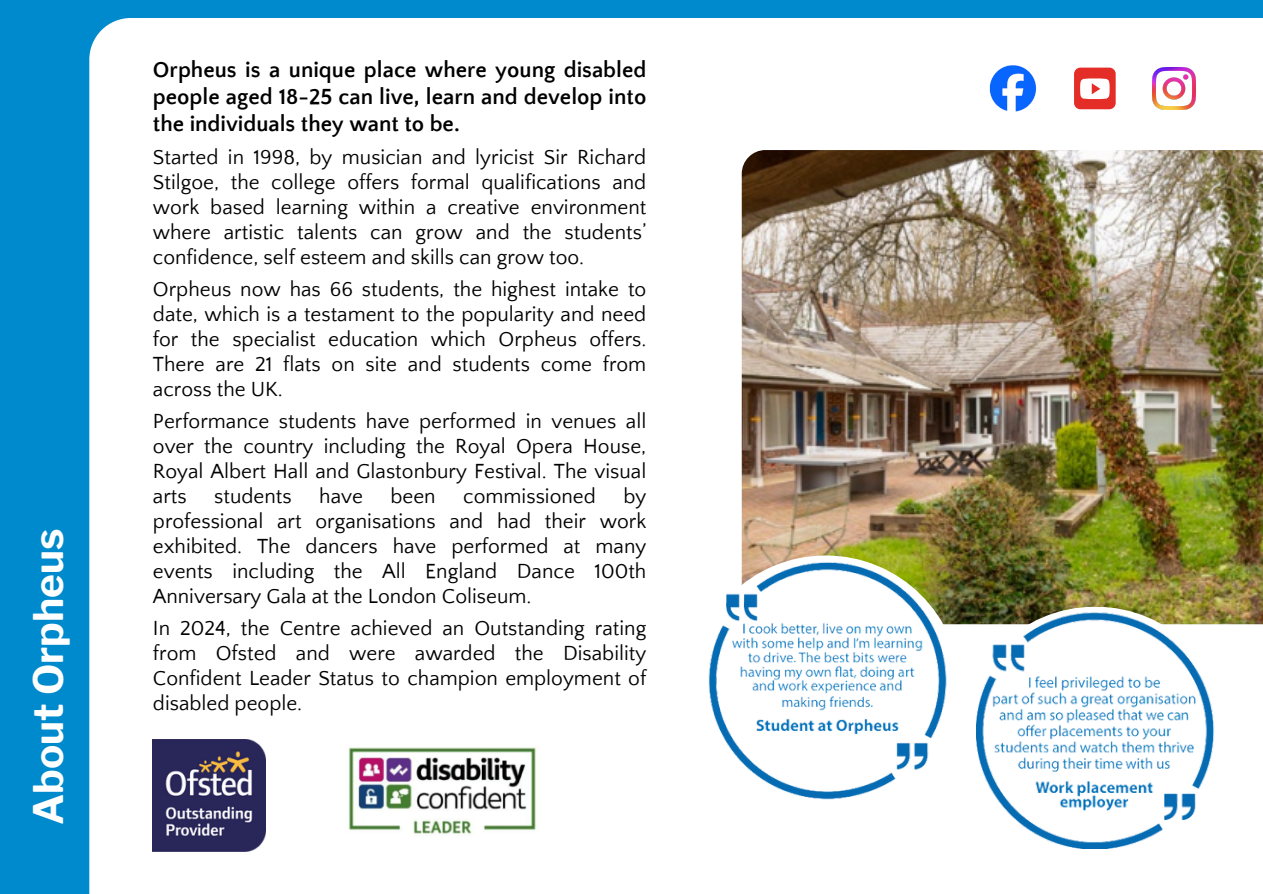
<style>
.page{position:relative;width:1263px;height:894px;background:#fff}
.page>*{position:absolute;margin:0;border:0;box-sizing:border-box;transform-origin:0 0}
.t1{font:700 40.5px "Libre Franklin";color:#fff}
.t2{font:700 22.5px/27px "Quattrocento Sans";color:#000;text-align:justify}
.t3{font:21px/25px "Quattrocento Sans";color:#000;text-align:justify}
</style>
<div class="page">
<div style="left:0;top:0;width:1263px;height:893px;background:#008ace"></div>
<div style="left:89px;top:18px;width:1174px;height:875px;background:#fff"></div>
<img style="left:153px;top:738px;width:112px;height:113px">
<img style="left:340px;top:743px;width:202px;height:94px">
<img style="left:742px;top:150px;width:521px;height:474px">
<div style="left:960px;top:606px;width:270px;height:270px;background:#fff;border-radius:50%"></div>
<img style="left:977px;top:601px;width:241px;height:247px">
<div style="left:691px;top:555px;width:269px;height:270px;background:#fff;border-radius:50%"></div>
<img style="left:703px;top:555px;width:245px;height:246px">
<img style="left:988px;top:62px;width:48px;height:52px">
<img style="left:1152px;top:67px;width:43px;height:43px">
<div style="left:1074px;top:68px;width:42px;height:41px;background:#e52d27;border-radius:6px"></div>
<svg style="left:1080px;top:78px;width:30px;height:21px"></svg>
<p class="t1" style="left:24px;top:824px;width:298px;rotate:-90deg">About Orpheus</p>
<p class="t2" style="left:153px;top:57px;width:495px">Orpheus is a unique place where young disabled people aged 18-25 can live, learn and develop into the individuals they want to be.</p>
<p class="t3" style="left:153px;top:145px;width:495px">Started in 1998, by musician and lyricist Sir Richard Stilgoe, the college offers formal qualifications and work based learning within a creative environment where artistic talents can grow and the students’ confidence, self esteem and skills can grow too.</p>
<p class="t3" style="left:153px;top:277px;width:495px">Orpheus now has 66 students, the highest intake to date, which is a testament to the popularity and need for the specialist education which Orpheus offers.<br>There are 21 flats on site and students come from across the UK.</p>
<p class="t3" style="left:153px;top:409px;width:495px">Performance students have performed in venues all over the country including the Royal Opera House, Royal Albert Hall and Glastonbury Festival. The visual arts</p>
<p class="t3" style="left:153px;top:484px;width:495px;text-indent:470px">by professional art organisations and had their work exhibited. The dancers have performed at many events including the All England Dance 100th Anniversary Gala at the London Coliseum.</p>
<p class="t3" style="left:153px;top:616px;width:495px">In 2024, the Centre achieved an Outstanding rating from Ofsted and were awarded the Disability Confident Leader Status to champion employment of disabled people.</p>
<p class="t3" style="left:214px;top:484px;width:79px">students</p>
<p class="t3" style="left:319px;top:484px;width:45px">have</p>
<p class="t3" style="left:390px;top:484px;width:47px">been</p>
<p class="t3" style="left:463px;top:484px;width:134px">commissioned</p>
</div>
